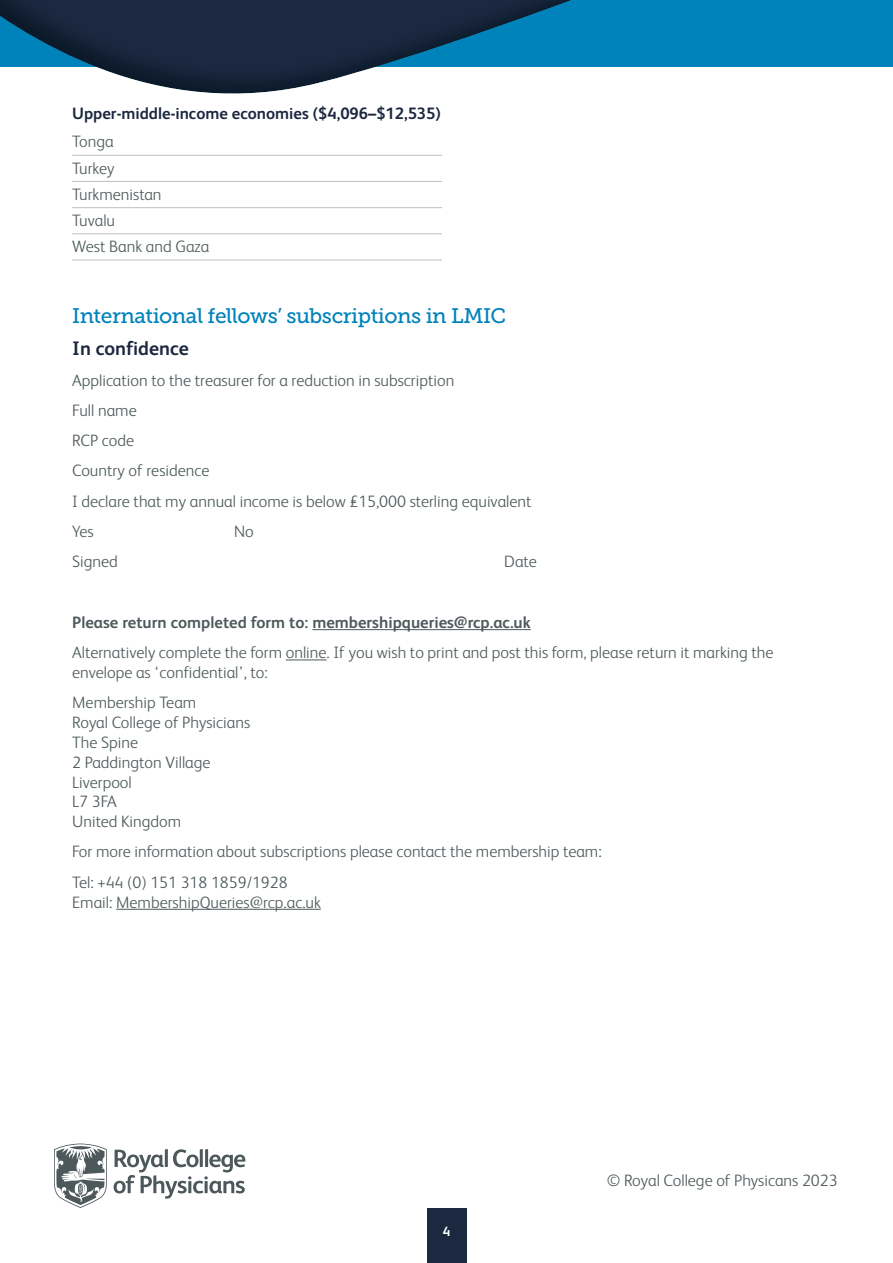
<style>
.page{position:relative;width:893px;height:1263px;background:#fff}
.page>*{position:absolute;margin:0;border:0;box-sizing:border-box;transform-origin:0 0}
.t1{font:21px "Museo Slab 500";letter-spacing:-.02em;color:#0082bb}
.t2{font:700 19.5px "FS Albert";color:#1c2840}
.t3{font:300 16.5px/19.8px "FS Albert";color:#4e595b}
.t4{font:700 16.5px "FS Albert";color:#4e595b}
.t5{font:700 16.5px "FS Albert";color:#1c2840}
.t6{font:700 13.5px "FS Albert";color:#fff}
</style>
<div class="page">
<div style="left:427px;top:1208px;width:39px;height:55px;background:#1c2840"></div>
<svg style="left:0;top:0;width:893px;height:235px"></svg>
<hr style="left:312px;top:629px;width:219px;height:1px;background:#4e595b">
<hr style="left:286px;top:659px;width:41px;height:1px;background:#4e595b">
<hr style="left:116px;top:909px;width:205px;height:1px;background:#4e595b">
<svg style="left:114px;top:1149px;width:131px;height:50px"></svg>
<svg style="left:54px;top:1143px;width:53px;height:65px"></svg>
<hr style="left:72px;top:155px;width:370px;height:1px;background:#c2c3c4">
<hr style="left:72px;top:181px;width:370px;height:1px;background:#c2c3c4">
<hr style="left:72px;top:207px;width:370px;height:1px;background:#c2c3c4">
<hr style="left:72px;top:233px;width:370px;height:1px;background:#c2c3c4">
<hr style="left:72px;top:259px;width:370px;height:2px;background:#c2c3c4">
<p class="t5" style="left:72px;top:104px;width:370px">Upper-middle-income economies ($4,096–$12,535)</p>
<p class="t3" style="left:72px;top:128px;width:139px;line-height:26.2px">Tonga<br>Turkey<br>Turkmenistan<br>Tuvalu<br>West Bank and Gaza</p>
<p class="t1" style="left:72px;top:304px;width:435px">International fellows’ subscriptions in LMIC</p>
<p class="t2" style="left:72px;top:337px;width:118px">In confidence</p>
<p class="t3" style="left:72px;top:365px;width:461px;line-height:30.3px">Application to the treasurer for a reduction in subscription<br>Full name<br>RCP code<br>Country of residence<br>I declare that my annual income is below £15,000 sterling equivalent<br>Yes</p>
<p class="t3" style="left:234px;top:521px;width:21px">No</p>
<p class="t3" style="left:72px;top:552px;width:47px">Signed</p>
<p class="t3" style="left:504px;top:552px;width:34px">Date</p>
<p class="t4" style="left:72px;top:613px;width:460px">Please return completed form to: membershipqueries@rcp.ac.uk</p>
<p class="t3" style="left:72px;top:643px;width:703px">Alternatively complete the form online. If you wish to print and post this form, please return it marking the envelope as ‘confidential’, to:</p>
<p class="t3" style="left:72px;top:693px;width:180px">Membership Team<br>Royal College of Physicians<br>The Spine<br>2 Paddington Village<br>Liverpool<br>L7 3FA<br>United Kingdom</p>
<p class="t3" style="left:72px;top:836px;width:531px;line-height:30.3px">For more information about subscriptions please contact the membership team:<br>Tel: +44 (0) 151 318 1859/1928</p>
<p class="t3" style="left:72px;top:892px;width:250px">Email: MembershipQueries@rcp.ac.uk</p>
<p class="t6" style="left:443px;top:1223px;width:9px">4</p>
<p class="t3" style="left:607px;top:1171px;width:232px">© Royal College of Physicans 2023</p>
</div>
